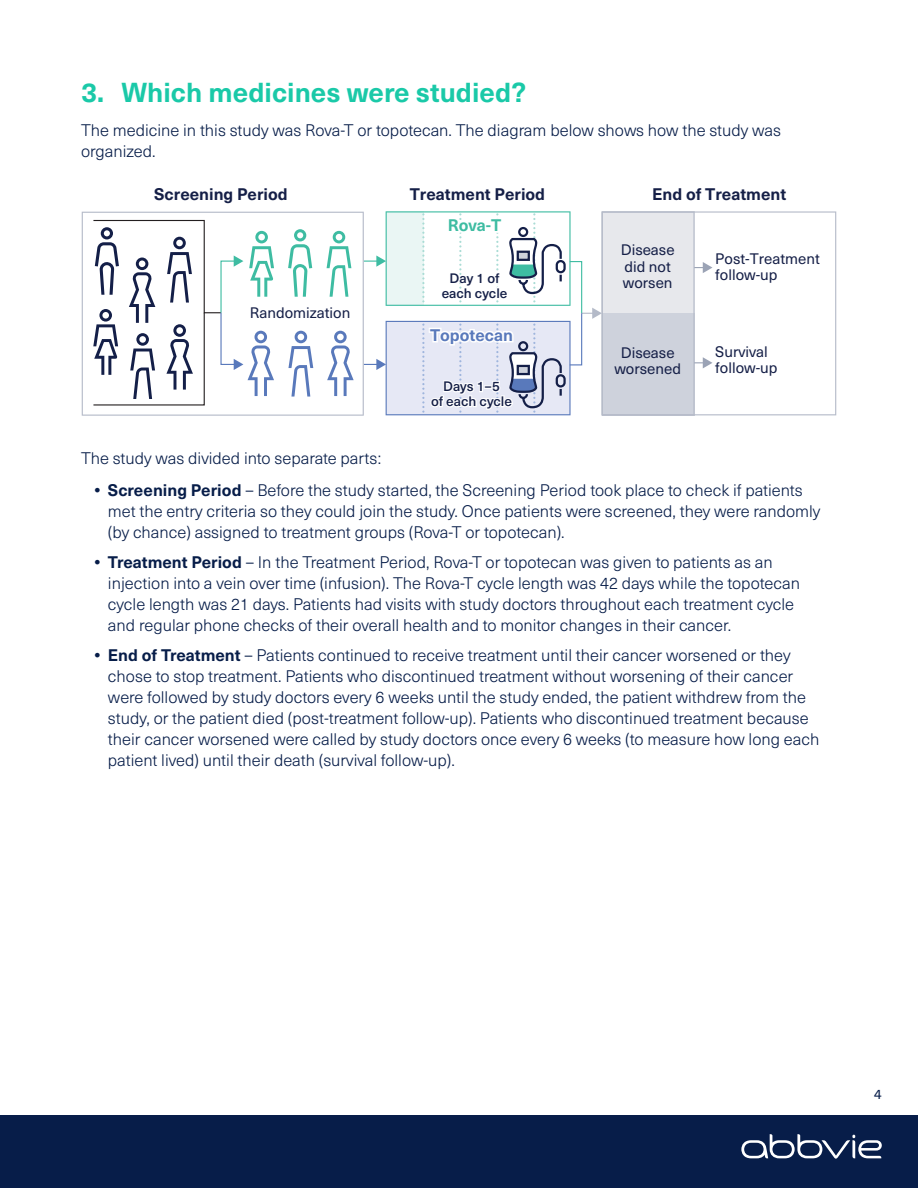
<style>
.page{position:relative;width:918px;height:1188px;background:#fff}
.page>*{position:absolute;margin:0;border:0;box-sizing:border-box;transform-origin:0 0}
.t1{font:700 27px "Neue Haas Unica Pro";color:#1ac9a8}
.t2{font:300 16.5px/21px "Neue Haas Unica Pro";color:#071d49}
.t3{font:700 16.5px "Neue Haas Unica Pro";color:#151f47}
.t4{font:700 16.5px "Neue Haas Unica Pro";color:#5979bb}
.t5{font:700 16.5px "Neue Haas Unica Pro";color:#3ebca2}
.t6{font:15px/16.5px "Neue Haas Unica Pro";color:#151f47}
.t7{font:500 13.5px/15px "Neue Haas Unica Pro";color:#151f47;text-align:center}
.t8{font:13.5px "Neue Haas Unica Pro";color:#071d49}
.s1{font-weight:700}
</style>
<div class="page">
<svg style="left:82px;top:212px;width:282px;height:204px"></svg>
<svg style="left:712px;top:211px;width:124px;height:204px"></svg>
<svg style="left:327px;top:331px;width:27px;height:65px"></svg>
<svg style="left:288px;top:331px;width:25px;height:66px"></svg>
<svg style="left:327px;top:231px;width:24px;height:66px"></svg>
<svg style="left:288px;top:229px;width:24px;height:68px"></svg>
<svg style="left:92px;top:219px;width:182px;height:187px"></svg>
<svg style="left:364px;top:211px;width:348px;height:205px"></svg>
<div style="left:0;top:1115px;width:918px;height:73px;background:#071d49"></div>
<svg style="left:741px;top:1134px;width:141px;height:25px"></svg>
<h1 class="t1" style="left:81px;top:76px;width:447px">3. Which medicines were studied?</h1>
<p class="t2" style="left:81px;top:120px;width:702px">The medicine in this study was Rova-T or topotecan. The diagram below shows how the study was organized.</p>
<p class="t3" style="left:154px;top:184px;width:135px">Screening Period</p>
<p class="t6" style="left:250px;top:305px;width:102px">Randomization</p>
<p class="t3" style="left:410px;top:184px;width:137px">Treatment Period</p>
<p class="t5" style="left:448px;top:215px;width:55px">Rova-T</p>
<p class="t7" style="left:442px;top:271px;width:67px">Day 1 of each cycle</p>
<p class="t4" style="left:430px;top:325px;width:85px">Topotecan</p>
<p class="t7" style="left:431px;top:379px;width:83px">Days 1–5<br>of each cycle</p>
<p class="t3" style="left:652px;top:184px;width:136px">End of Treatment</p>
<p class="t6" style="left:621px;top:242px;width:55px">Disease did not worsen</p>
<p class="t6" style="left:715px;top:251px;width:106px">Post-Treatment follow-up</p>
<p class="t6" style="left:614px;top:345px;width:68px;text-align:center">Disease worsened</p>
<p class="t6" style="left:715px;top:344px;width:64px">Survival follow-up</p>
<p class="t2" style="left:81px;top:448px;width:302px">The study was divided into separate parts:</p>
<p class="t2" style="left:108px;top:480px;width:714px;text-indent:-13px"><span class="s1">• Screening Period</span> – Before the study started, the Screening Period took place to check if patients met the entry criteria so they could join the study. Once patients were screened, they were randomly (by chance) assigned to treatment groups (Rova-T or topotecan).</p>
<p class="t2" style="left:108px;top:552px;width:693px;text-indent:-13px"><span class="s1">• Treatment Period</span> – In the Treatment Period, Rova-T or topotecan was given to patients as an injection into a vein over time (infusion). The Rova-T cycle length was 42 days while the topotecan cycle length was 21 days. Patients had visits with study doctors throughout each treatment cycle and regular phone checks of their overall health and to monitor changes in their cancer.</p>
<p class="t2" style="left:108px;top:645px;width:713px;text-indent:-13px"><span class="s1">• End of Treatment</span> – Patients continued to receive treatment until their cancer worsened or they chose to stop treatment. Patients who discontinued treatment without worsening of their cancer were followed by study doctors every 6 weeks until the study ended, the patient withdrew from the study, or the patient died (post-treatment follow-up). Patients who discontinued treatment because their cancer worsened were called by study doctors once every 6 weeks (to measure how long each patient lived) until their death (survival follow-up).</p>
<p class="t8" style="left:874px;top:1086px;width:9px">4</p>
</div>
